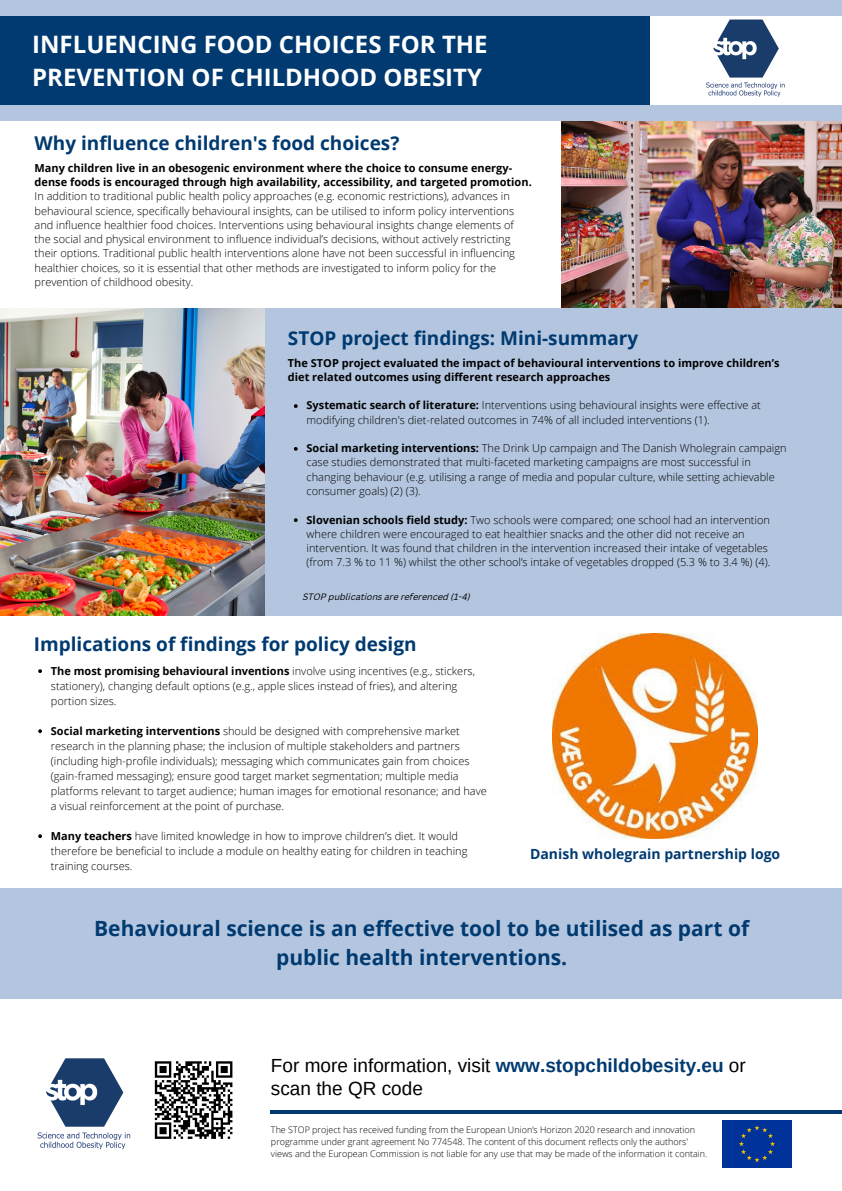
<style>
.page{position:relative;width:842px;height:1191px;background:#fff}
.page>*{position:absolute;margin:0;border:0;box-sizing:border-box;transform-origin:0 0}
.t1{font:700 24px/33px "Open Sans";color:#fff}
.t2{font:700 21px/29.2px "Open Sans";color:#003a70;text-align:center}
.t3{font:700 19px "Open Sans";color:#003a70}
.t4{font:19px/22.5px "Arimo";color:#000}
.t5{font:700 14px "Open Sans";color:#003a70}
.t6{font:300 11px/14.2px "Open Sans";color:#000}
.t7{font:700 11px/14.2px "Open Sans";color:#000}
.t8{font:300 9px/12px "Open Sans";color:#000}
.t9{font:italic 9px "Canva Sans";color:#000}
.s1{font-weight:700}
.s2{font-weight:700;color:#003a70}
</style>
<div class="page">
<img style="left:562px;top:121px;width:279px;height:187px">
<div style="left:0;top:0;width:842px;height:121px;background:#b4c6df"></div>
<div style="left:0;top:16px;width:662px;height:88px;background:#003a70"></div>
<div style="left:650px;top:16px;width:192px;height:88px;background:#fff"></div>
<img style="left:706px;top:19px;width:79px;height:78px">
<div style="left:69px;top:308px;width:773px;height:307px;background:#b4c6df"></div>
<img style="left:1px;top:308px;width:264px;height:307px">
<hr style="left:270px;top:1110px;width:572px;height:3px;background:#003a70">
<img style="left:37px;top:1058px;width:94px;height:92px">
<div style="left:0;top:887px;width:842px;height:111px;background:#b4c6df"></div>
<div style="left:723px;top:1120px;width:69px;height:47px;background:#039"></div>
<img style="left:553px;top:633px;width:204px;height:205px">
<svg style="left:154px;top:1061px;width:79px;height:78px"></svg>
<svg style="left:294px;top:404px;width:4px;height:4px"></svg>
<svg style="left:294px;top:447px;width:4px;height:3px"></svg>
<svg style="left:294px;top:518px;width:4px;height:4px"></svg>
<svg style="left:38px;top:669px;width:4px;height:4px"></svg>
<svg style="left:38px;top:729px;width:4px;height:4px"></svg>
<svg style="left:38px;top:834px;width:4px;height:4px"></svg>
<h1 class="t1" style="left:32px;top:27px;width:457px">INFLUENCING FOOD CHOICES FOR THE<br>PREVENTION OF CHILDHOOD OBESITY</h1>
<h3 class="t3" style="left:35px;top:129px;width:366px">Why influence children's food choices?</h3>
<p class="t7" style="left:35px;top:160px;width:499px">Many children live in an obesogenic environment where the choice to consume energy&shy;dense foods is encouraged through high availability, accessibility, and targeted promotion.</p>
<p class="t6" style="left:35px;top:189px;width:482px">In addition to traditional public health policy approaches (e.g. economic restrictions), advances in behavioural science, specifically behavioural insights, can be utilised to inform policy interventions and influence healthier food choices. Interventions using behavioural insights change elements of the social and physical environment to influence individual’s decisions, without actively restricting their options. Traditional public health interventions alone have not been successful in influencing healthier choices, so it is essential that other methods are investigated to inform policy for the prevention of childhood obesity.</p>
<h3 class="t3" style="left:288px;top:325px;width:352px">STOP project findings: Mini-summary</h3>
<p class="t7" style="left:288px;top:355px;width:493px">The STOP project evaluated the impact of behavioural interventions to improve children’s diet related outcomes using different research approaches</p>
<p class="t6" style="left:307px;top:398px;width:456px"><span class="s1">Systematic search of literature:</span> Interventions using behavioural insights were effective at modifying children's diet-related outcomes in 74% of all included interventions (1).</p>
<p class="t6" style="left:307px;top:441px;width:482px"><span class="s1">Social marketing interventions:</span> The Drink Up campaign and The Danish Wholegrain campaign case studies demonstrated that multi-faceted marketing campaigns are most successful in changing behaviour (e.g. utilising a range of media and popular culture, while setting achievable consumer goals) (2) (3).</p>
<p class="t6" style="left:307px;top:512px;width:465px"><span class="s1">Slovenian schools field study:</span> Two schools were compared; one school had an intervention where children were encouraged to eat healthier snacks and the other did not receive an intervention. It was found that children in the intervention increased their intake of vegetables (from 7.3 % to 11 %) whilst the other school’s intake of vegetables dropped (5.3 % to 3.4 %) (4).</p>
<p class="t9" style="left:303px;top:593px;width:169px">STOP publications are referenced (1-4)</p>
<h3 class="t3" style="left:34px;top:630px;width:384px">Implications of findings for policy design</h3>
<p class="t6" style="left:51px;top:662px;width:426px;line-height:15px"><span class="s1">The most promising behavioural inventions</span> involve using incentives (e.g., stickers, stationery), changing default options (e.g., apple slices instead of fries), and altering portion sizes.</p>
<p class="t6" style="left:51px;top:722px;width:437px;line-height:15px"><span class="s1">Social marketing interventions</span> should be designed with comprehensive market research in the planning phase; the inclusion of multiple stakeholders and partners (including high-profile individuals); messaging which communicates gain from choices (gain-framed messaging); ensure good target market segmentation; multiple media platforms relevant to target audience; human images for emotional resonance; and have a visual reinforcement at the point of purchase.</p>
<p class="t6" style="left:51px;top:827px;width:418px;line-height:15px"><span class="s1">Many teachers</span> have limited knowledge in how to improve children’s diet. It would therefore be beneficial to include a module on healthy eating for children in teaching training courses.</p>
<p class="t5" style="left:530px;top:844px;width:252px">Danish wholegrain partnership logo</p>
<h2 class="t2" style="left:94px;top:913px;width:656px">Behavioural science is an effective tool to be utilised as part of public health interventions.</h2>
<h3 class="t4" style="left:271px;top:1054px;width:476px">For more information, visit <span class="s2">www.stopchildobesity.eu</span> or scan the QR code</h3>
<p class="t8" style="left:271px;top:1123px;width:438px">The STOP project has received funding from the European Union’s Horizon 2020 research and innovation programme under grant agreement No 774548. The content of this document reflects only the authors' views and the European Commission is not liable for any use that may be made of the information it contain.</p>
</div>
